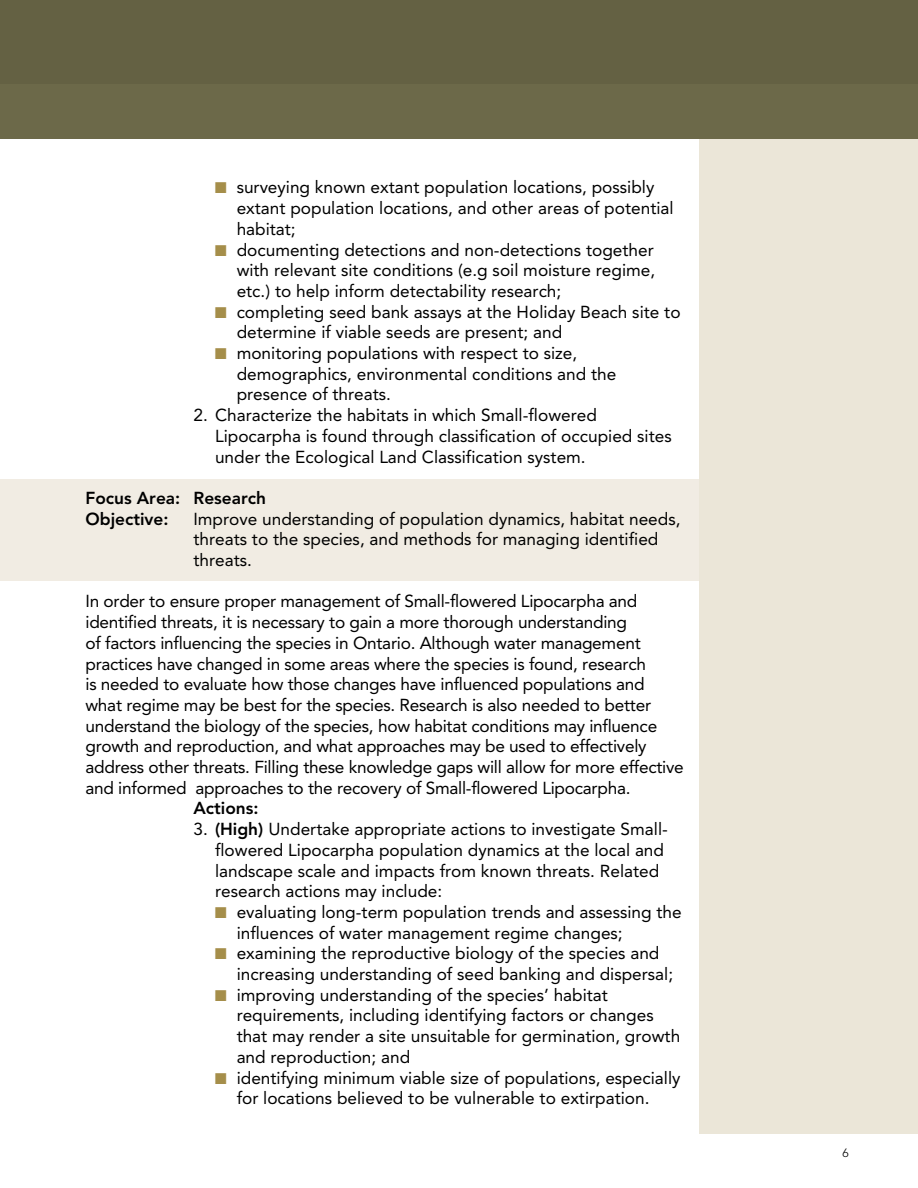
<style>
.page{position:relative;width:918px;height:1188px;background:#fff}
.page>*{position:absolute;margin:0;border:0;box-sizing:border-box;transform-origin:0 0}
.t1{font:17.25px/20.7px "Avenir LT Std";color:#000}
.t2{font:800 17.25px "Avenir LT Std";color:#000}
.t3{font:300 12px "Avenir LT Std";color:#000}
.s1{font-family:"Monotype Sorts";font-size:15px;color:#a58e4a}
.s2{font-weight:800}
</style>
<div class="page">
<div style="left:0;top:480px;width:699px;height:101px;background:#f1ece3"></div>
<div style="left:699px;top:134px;width:219px;height:1000px;background:#ebe6d8"></div>
<div style="left:0;top:0;width:918px;height:138px;background:#646143"></div>
<div style="left:1px;top:84px;width:917px;height:54px;background:#6e6b4b"></div>
<p class="t1" style="left:237px;top:177px;width:438px;text-indent:-22px"><span class="s1">N</span> surveying known extant population locations, possibly extant population locations, and other areas of potential habitat;</p>
<p class="t1" style="left:237px;top:239px;width:420px;text-align:justify;text-indent:-22px"><span class="s1">N</span> documenting detections and non-detections together with relevant site conditions (e.g soil moisture regime, etc.) to help inform detectability research;</p>
<p class="t1" style="left:237px;top:301px;width:445px;text-indent:-22px"><span class="s1">N</span> completing seed bank assays at the Holiday Beach site to determine if viable seeds are present; and</p>
<p class="t1" style="left:237px;top:343px;width:381px;text-indent:-22px"><span class="s1">N</span> monitoring populations with respect to size, demographics, environmental conditions and the presence of threats.</p>
<p class="t1" style="left:215px;top:405px;width:458px;text-indent:-22px">2. Characterize the habitats in which Small-flowered<br>Lipocarpha is found through classification of occupied sites under the Ecological Land Classification system.</p>
<h4 class="t2" style="left:85px;top:488px;width:96px">Focus Area:</h4>
<p class="t2" style="left:193px;top:488px;width:74px">Research</p>
<h4 class="t2" style="left:85px;top:508px;width:85px">Objective:</h4>
<p class="t1" style="left:193px;top:508px;width:489px">Improve understanding of population dynamics, habitat needs, threats to the species, and methods for managing identified threats.</p>
<p class="t1" style="left:85px;top:591px;width:600px">In order to ensure proper management of Small-flowered Lipocarpha and identified threats, it is necessary to gain a more thorough understanding<br>of factors influencing the species in Ontario. Although water management practices have changed in some areas where the species is found, research<br>is needed to evaluate how those changes have influenced populations and what regime may be best for the species. Research is also needed to better understand the biology of the species, how habitat conditions may influence growth and reproduction, and what approaches may be used to effectively address other threats. Filling these knowledge gaps will allow for more effective and informed approaches to the recovery of Small-flowered Lipocarpha.</p>
<h5 class="t2" style="left:193px;top:798px;width:67px">Actions:</h5>
<p class="t1" style="left:193px;top:819px;width:476px">3. <span class="s2">(High)</span> Undertake appropriate actions to investigate Small-</p>
<p class="t1" style="left:215px;top:840px;width:451px">flowered Lipocarpha population dynamics at the local and landscape scale and impacts from known threats. Related research actions may include:</p>
<p class="t1" style="left:237px;top:902px;width:447px;text-indent:-22px"><span class="s1">N</span> evaluating long-term population trends and assessing the influences of water management regime changes;</p>
<p class="t1" style="left:237px;top:943px;width:438px;text-indent:-22px"><span class="s1">N</span> examining the reproductive biology of the species and increasing understanding of seed banking and dispersal;</p>
<p class="t1" style="left:237px;top:985px;width:445px;text-indent:-22px"><span class="s1">N</span> improving understanding of the species’ habitat requirements, including identifying factors or changes that may render a site unsuitable for germination, growth and reproduction; and</p>
<p class="t1" style="left:215px;top:1067px;width:467px;text-align:center"><span class="s1">N</span> identifying minimum viable size of populations, especially for locations believed to be vulnerable to extirpation.</p>
<p class="t3" style="left:842px;top:1146px;width:8px">6</p>
</div>
